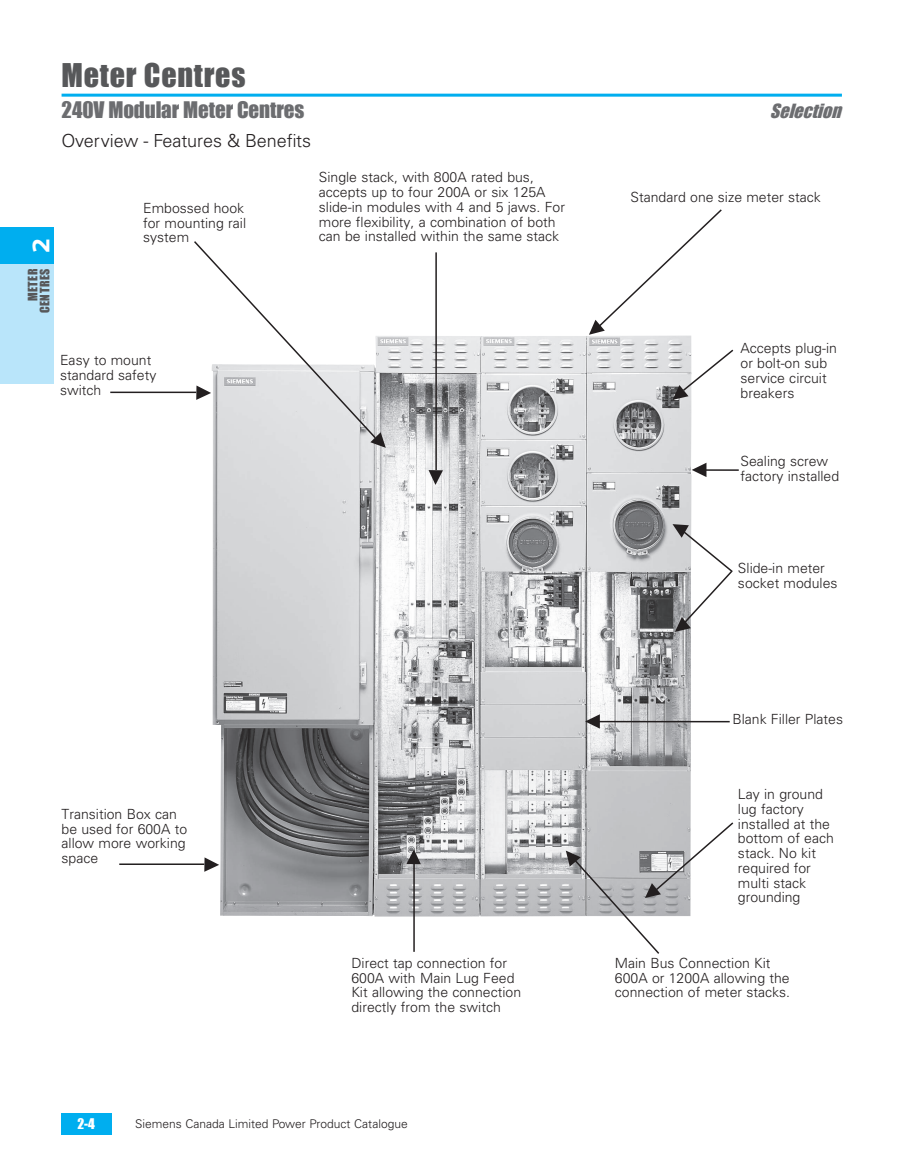
<style>
.page{position:relative;width:905px;height:1175px;background:#fff}
.page>*{position:absolute;margin:0;border:0;box-sizing:border-box;transform-origin:0 0}
.t1{font:30px "Impact";letter-spacing:.025em;color:#57585a}
.t2{font:900 24px "Siemens Sans";color:#fff}
.t3{font:21px "Impact";letter-spacing:-.005em;color:#6c6d70}
.t4{font:300 18px "Univers LT Std";color:#231f20}
.t5{font:italic 18px "Impact";color:#6c6d70}
.t6{font:300 13.95px/14.7px "Univers LT Std";color:#231f20}
.t7{font:13.5px "Impact";color:#fff}
.t8{font:300 12px "Univers LT Std";color:#231f20}
.t9{font:12px/12px "Impact";letter-spacing:.05em;color:#57585a;text-align:right}
</style>
<div class="page">
<div style="left:61px;top:1113px;width:50px;height:21px;background:#00aeef"></div>
<div style="left:0;top:263px;width:54px;height:121px;background:#b9e5fa"></div>
<div style="left:0;top:227px;width:54px;height:36px;background:#00aeef"></div>
<hr style="left:62px;top:94px;width:780px;height:3px;background:#00aeef">
<img style="left:212px;top:335px;width:479px;height:581px">
<hr style="left:435px;top:252px;width:2px;height:218px;background:#231f20">
<hr style="left:701px;top:469px;width:37px;height:2px;background:#231f20">
<hr style="left:594px;top:721px;width:135px;height:1px;background:#231f20">
<hr style="left:413px;top:858px;width:2px;height:93px;background:#231f20">
<hr style="left:119px;top:863px;width:85px;height:2px;background:#231f20">
<hr style="left:110px;top:391px;width:86px;height:2px;background:#231f20">
<svg style="left:589px;top:209px;width:133px;height:126px"></svg>
<svg style="left:672px;top:348px;width:62px;height:52px"></svg>
<svg style="left:691px;top:463px;width:15px;height:14px"></svg>
<svg style="left:585px;top:714px;width:15px;height:14px"></svg>
<svg style="left:672px;top:524px;width:61px;height:108px"></svg>
<svg style="left:566px;top:821px;width:168px;height:133px"></svg>
<svg style="left:428px;top:470px;width:15px;height:15px"></svg>
<svg style="left:192px;top:241px;width:194px;height:207px"></svg>
<svg style="left:204px;top:857px;width:15px;height:14px"></svg>
<svg style="left:406px;top:849px;width:15px;height:15px"></svg>
<h2 class="t2" style="left:27px;top:253px;width:17px;rotate:-90deg">2</h2>
<p class="t9" style="left:26px;top:313px;width:46px;rotate:-90deg">METER<br>CENTRES</p>
<h1 class="t1" style="left:62px;top:52px;width:185px">Meter Centres</h1>
<h3 class="t3" style="left:62px;top:93px;width:244px">240V Modular Meter Centres</h3>
<p class="t5" style="left:769px;top:97px;width:79px">Selection</p>
<p class="t4" style="left:62px;top:129px;width:251px">Overview - Features &amp; Benefits</p>
<p class="t6" style="left:143px;top:201px;width:104px">Embossed hook for mounting rail system</p>
<p class="t6" style="left:319px;top:170px;width:248px">Single stack, with 800A rated bus, accepts up to four 200A or six 125A slide-in modules with 4 and 5 jaws. For more flexibility, a combination of both can be installed within the same stack</p>
<p class="t6" style="left:630px;top:190px;width:192px">Standard one size meter stack</p>
<p class="t6" style="left:60px;top:353px;width:98px">Easy to mount standard safety switch</p>
<p class="t6" style="left:740px;top:341px;width:98px">Accepts plug-in or bolt-on sub service circuit breakers</p>
<p class="t6" style="left:740px;top:453px;width:100px">Sealing screw factory installed</p>
<p class="t6" style="left:738px;top:561px;width:101px">Slide-in meter socket modules</p>
<p class="t6" style="left:62px;top:806px;width:127px">Transition Box can be used for 600A to allow more working space</p>
<p class="t6" style="left:351px;top:955px;width:171px">Direct tap connection for<br>600A with Main Lug Feed<br>Kit allowing the connection directly from the switch</p>
<p class="t7" style="left:77px;top:1113px;width:19px">2-4</p>
<p class="t8" style="left:135px;top:1117px;width:274px">Siemens Canada Limited Power Product Catalogue</p>
<p class="t6" style="left:732px;top:712px;width:112px">Blank Filler Plates</p>
<p class="t6" style="left:738px;top:787px;width:97px">Lay in ground lug factory installed at the bottom of each stack. No kit required for multi stack grounding</p>
<p class="t6" style="left:615px;top:955px;width:177px">Main Bus Connection Kit<br>600A or 1200A allowing the connection of meter stacks.</p>
</div>
